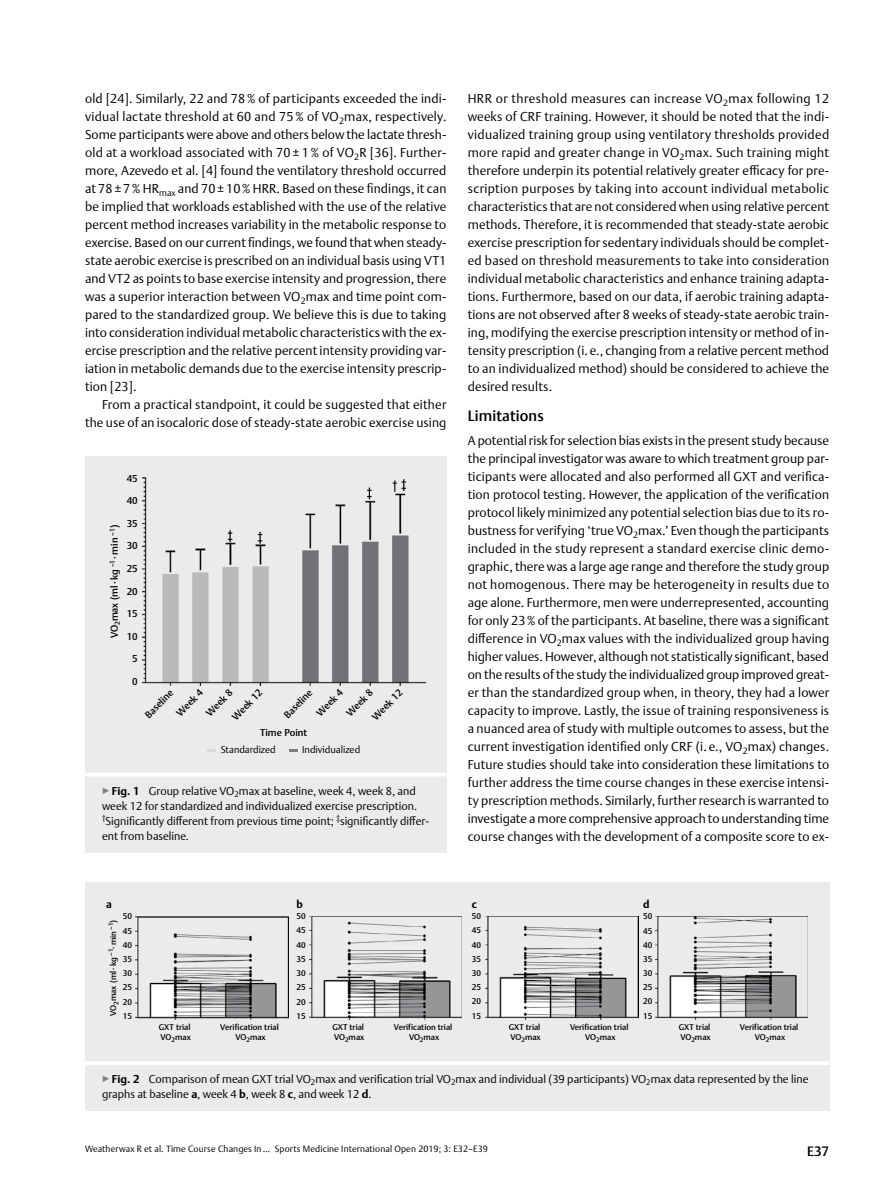
<style>
.page{position:relative;width:893px;height:1191px;background:#fff}
.page>*{position:absolute;margin:0;border:0;box-sizing:border-box;transform-origin:0 0}
.t1{font:500 15px "Thieme Argo 2011";letter-spacing:.01em;color:#000}
.t2{font:500 13.5px "Thieme Argo 2011";color:#000}
.t3{font:300 12.75px/18px "Thieme Argo 2011";letter-spacing:.01em;color:#000;text-align:justify}
.t4{font:300 11.25px/15px "Thieme Argo 2011";color:#000}
.t5{font:700 10.8px "Thieme Argo 2011";color:#000}
.t6{font:500 9.75px "Thieme Argo 2011";color:#000}
.t7{font:300 9.75px "Thieme Argo 2011";color:#000}
.t8{font:300 9px "Thieme Argo 2011";letter-spacing:.01em;color:#000}
.t9{font:500 8.25px/14.2px "Thieme Argo 2011";color:#000;text-align:justify}
.t10{font:500 6.75px "Thieme Argo 2011";color:#000}
.t11{font:500 6.3px "Thieme Argo 2011";color:#000}
.s1{color:#808285}
.s2{font-weight:700}
</style>
<div class="page">
<div style="left:85px;top:456px;width:361px;height:317px;background:#ebebec"></div>
<img style="left:142px;top:478px;width:283px;height:207px">
<svg style="left:228px;top:530px;width:4px;height:12px"></svg>
<svg style="left:258px;top:532px;width:4px;height:11px"></svg>
<svg style="left:393px;top:479px;width:13px;height:13px"></svg>
<svg style="left:367px;top:487px;width:5px;height:12px"></svg>
<svg style="left:207px;top:749px;width:9px;height:3px"></svg>
<svg style="left:289px;top:749px;width:9px;height:3px"></svg>
<div style="left:85px;top:773px;width:361px;height:79px;background:#ebebec"></div>
<svg style="left:85px;top:773px;width:361px;height:3px"></svg>
<div style="left:85px;top:882px;width:744px;height:179px;background:#ebebec"></div>
<img style="left:136px;top:916px;width:152px;height:103px">
<img style="left:310px;top:916px;width:152px;height:103px">
<img style="left:485px;top:916px;width:153px;height:103px">
<img style="left:655px;top:916px;width:153px;height:103px">
<div style="left:85px;top:1061px;width:744px;height:49px;background:#ebebec"></div>
<hr style="left:85px;top:1061px;width:744px;height:4px;background:#fff">
<p class="t3" style="left:85px;top:89px;width:363px">old [24]. Similarly, 22 and 78% of participants exceeded the indi&shy;vidual lactate threshold at 60 and 75 % of VO<sub>2</sub>max, respectively.<br>Some participants were above and others below the lactate thresh&shy;old at a workload associated with 70 ± 1% of VO<sub>2</sub>R [36]. Further&shy;more, Azevedo et al. [4] found the ventilatory threshold occurred at 78 ± 7% HR<sub>max</sub> and 70 ± 10% HRR. Based on these findings, it can be implied that workloads established with the use of the relative percent method increases variability in the metabolic response to exercise. Based on our current findings, we found that when steady&shy;state aerobic exercise is prescribed on an individual basis using VT1 and VT2 as points to base exercise intensity and progression, there was a superior interaction between VO<sub>2</sub>max and time point com&shy;pared to the standardized group. We believe this is due to taking into consideration individual metabolic characteristics with the ex&shy;ercise prescription and the relative percent intensity providing var&shy;iation in metabolic demands due to the exercise intensity prescrip&shy;tion [23].</p>
<p class="t3" style="left:85px;top:395px;width:363px;text-align:right">From a practical standpoint, it could be suggested that either the use of an isocaloric dose of steady-state aerobic exercise using</p>
<p class="t6" style="left:127px;top:471px;width:13px">45</p>
<p class="t6" style="left:127px;top:494px;width:13px">40</p>
<p class="t6" style="left:127px;top:517px;width:13px">35</p>
<p class="t6" style="left:127px;top:539px;width:13px">30</p>
<p class="t6" style="left:108px;top:638px;width:115px;rotate:-90deg">VO max (ml . kg <sup>–1</sup> . min <sup>–1</sup>)</p>
<p class="t6" style="left:127px;top:562px;width:13px">25</p>
<p class="t6" style="left:127px;top:584px;width:13px">20</p>
<p class="t6" style="left:127px;top:607px;width:13px">15</p>
<p class="t10" style="left:113px;top:625px;width:5px;rotate:-90deg">2</p>
<p class="t6" style="left:127px;top:630px;width:13px">10</p>
<p class="t6" style="left:132px;top:652px;width:7px">5</p>
<p class="t6" style="left:132px;top:675px;width:7px">0</p>
<p class="t6" style="left:142px;top:711px;width:37px;rotate:-45deg">Baseline</p>
<p class="t6" style="left:173px;top:709px;width:34px;rotate:-45deg">Week 4</p>
<p class="t6" style="left:203px;top:709px;width:34px;rotate:-45deg">Week 8</p>
<p class="t6" style="left:229px;top:713px;width:40px;rotate:-45deg">Week 12</p>
<p class="t6" style="left:281px;top:711px;width:37px;rotate:-45deg">Baseline</p>
<p class="t6" style="left:313px;top:709px;width:34px;rotate:-45deg">Week 4</p>
<p class="t6" style="left:343px;top:709px;width:34px;rotate:-45deg">Week 8</p>
<p class="t6" style="left:369px;top:713px;width:40px;rotate:-45deg">Week 12</p>
<p class="t6" style="left:260px;top:725px;width:49px">Time Point</p>
<p class="t7" style="left:221px;top:743px;width:56px">Standardized</p>
<p class="t7" style="left:302px;top:743px;width:60px">Individualized</p>
<p class="t4" style="left:102px;top:783px;width:329px"><span class="s1">▶</span><span class="s2">Fig. 1</span> Group relative VO<sub>2</sub>max at baseline, week 4, week 8, and week 12 for standardized and individualized exercise prescription. <sup>†</sup>Significantly different from previous time point; <sup>‡</sup>significantly differ&shy;ent from baseline.</p>
<p class="t3" style="left:468px;top:89px;width:363px">HRR or threshold measures can increase VO<sub>2</sub>max following 12 weeks of CRF training. However, it should be noted that the indi&shy;vidualized training group using ventilatory thresholds provided more rapid and greater change in VO<sub>2</sub>max. Such training might therefore underpin its potential relatively greater efficacy for pre&shy;scription purposes by taking into account individual metabolic characteristics that are not considered when using relative percent methods. Therefore, it is recommended that steady-state aerobic exercise prescription for sedentary individuals should be complet&shy;ed based on threshold measurements to take into consideration individual metabolic characteristics and enhance training adapta&shy;tions. Furthermore, based on our data, if aerobic training adapta&shy;tions are not observed after 8 weeks of steady-state aerobic train&shy;ing, modifying the exercise prescription intensity or method of in&shy;tensity prescription (i. e., changing from a relative percent method to an individualized method) should be considered to achieve the desired results.</p>
<p class="t1" style="left:468px;top:406px;width:77px">Limitations</p>
<p class="t3" style="left:468px;top:431px;width:363px">A potential risk for selection bias exists in the present study because the principal investigator was aware to which treatment group par&shy;ticipants were allocated and also performed all GXT and verifica&shy;tion protocol testing. However, the application of the verification protocol likely minimized any potential selection bias due to its ro&shy;bustness for verifying ‘true VO<sub>2</sub>max.’ Even though the participants included in the study represent a standard exercise clinic demo&shy;graphic, there was a large age range and therefore the study group not homogenous. There may be heterogeneity in results due to age alone. Furthermore, men were underrepresented, accounting for only 23% of the participants. At baseline, there was a significant difference in VO<sub>2</sub>max values with the individualized group having higher values. However, although not statistically significant, based on the results of the study the individualized group improved great&shy;er than the standardized group when, in theory, they had a lower capacity to improve. Lastly, the issue of training responsiveness is a nuanced area of study with multiple outcomes to assess, but the current investigation identified only CRF (i. e., VO<sub>2</sub>max) changes.<br>Future studies should take into consideration these limitations to further address the time course changes in these exercise intensi&shy;ty prescription methods. Similarly, further research is warranted to investigate a more comprehensive approach to understanding time course changes with the development of a composite score to ex-</p>
<p class="t5" style="left:106px;top:897px;width:7px">a</p>
<p class="t5" style="left:297px;top:897px;width:8px">b</p>
<p class="t5" style="left:472px;top:897px;width:7px">c</p>
<p class="t5" style="left:643px;top:897px;width:8px">d</p>
<p class="t9" style="left:123px;top:923px;width:11px">45<br>40<br>35<br>30<br>25<br>20</p>
<p class="t9" style="left:297px;top:909px;width:11px">50<br>45<br>40<br>35<br>30<br>25<br>20<br>15</p>
<p class="t9" style="left:472px;top:909px;width:11px">50<br>45<br>40<br>35<br>30<br>25<br>20<br>15</p>
<p class="t9" style="left:643px;top:909px;width:11px">50<br>45<br>40<br>35<br>30<br>25<br>20<br>15</p>
<p class="t9" style="left:123px;top:909px;width:11px">50</p>
<p class="t9" style="left:106px;top:1015px;width:97px;rotate:-90deg">VO max (ml . kg <sup>–1</sup>. min <sup>–1</sup>)</p>
<p class="t11" style="left:112px;top:1004px;width:5px;rotate:-90deg">2</p>
<p class="t9" style="left:123px;top:1008px;width:11px">15</p>
<p class="t9" style="left:159px;top:1022px;width:34px;line-height:9.9px">GXT trial<br>VO<sub>2</sub>max</p>
<p class="t9" style="left:220px;top:1022px;width:60px;line-height:9.9px;text-align:center">Verification trial<br>VO<sub>2</sub>max</p>
<p class="t9" style="left:332px;top:1022px;width:34px;line-height:9.9px">GXT trial<br>VO<sub>2</sub>max</p>
<p class="t9" style="left:394px;top:1022px;width:60px;line-height:9.9px;text-align:center">Verification trial<br>VO<sub>2</sub>max</p>
<p class="t9" style="left:509px;top:1022px;width:34px;line-height:9.9px">GXT trial<br>VO<sub>2</sub>max</p>
<p class="t9" style="left:570px;top:1022px;width:60px;line-height:9.9px;text-align:center">Verification trial<br>VO<sub>2</sub>max</p>
<p class="t9" style="left:679px;top:1022px;width:34px;line-height:9.9px">GXT trial<br>VO<sub>2</sub>max</p>
<p class="t9" style="left:740px;top:1022px;width:60px;line-height:9.9px;text-align:center">Verification trial<br>VO<sub>2</sub>max</p>
<p class="t4" style="left:102px;top:1071px;width:708px"><span class="s1">▶</span><span class="s2">Fig. 2</span> Comparison of mean GXT trial VO<sub>2</sub>max and verification trial VO<sub>2</sub>max and individual (39 participants) VO<sub>2</sub>max data represented by the line graphs at baseline <span class="s2">a</span>, week 4 <span class="s2">b</span>, week 8 <span class="s2">c</span>, and week 12 <span class="s2">d</span>.</p>
<p class="t8" style="left:85px;top:1143px;width:404px">Weatherwax R et al. Time Course Changes In … Sports Medicine International Open 2019; 3: E32–E39</p>
<p class="t2" style="left:807px;top:1142px;width:24px">E37</p>
</div>
